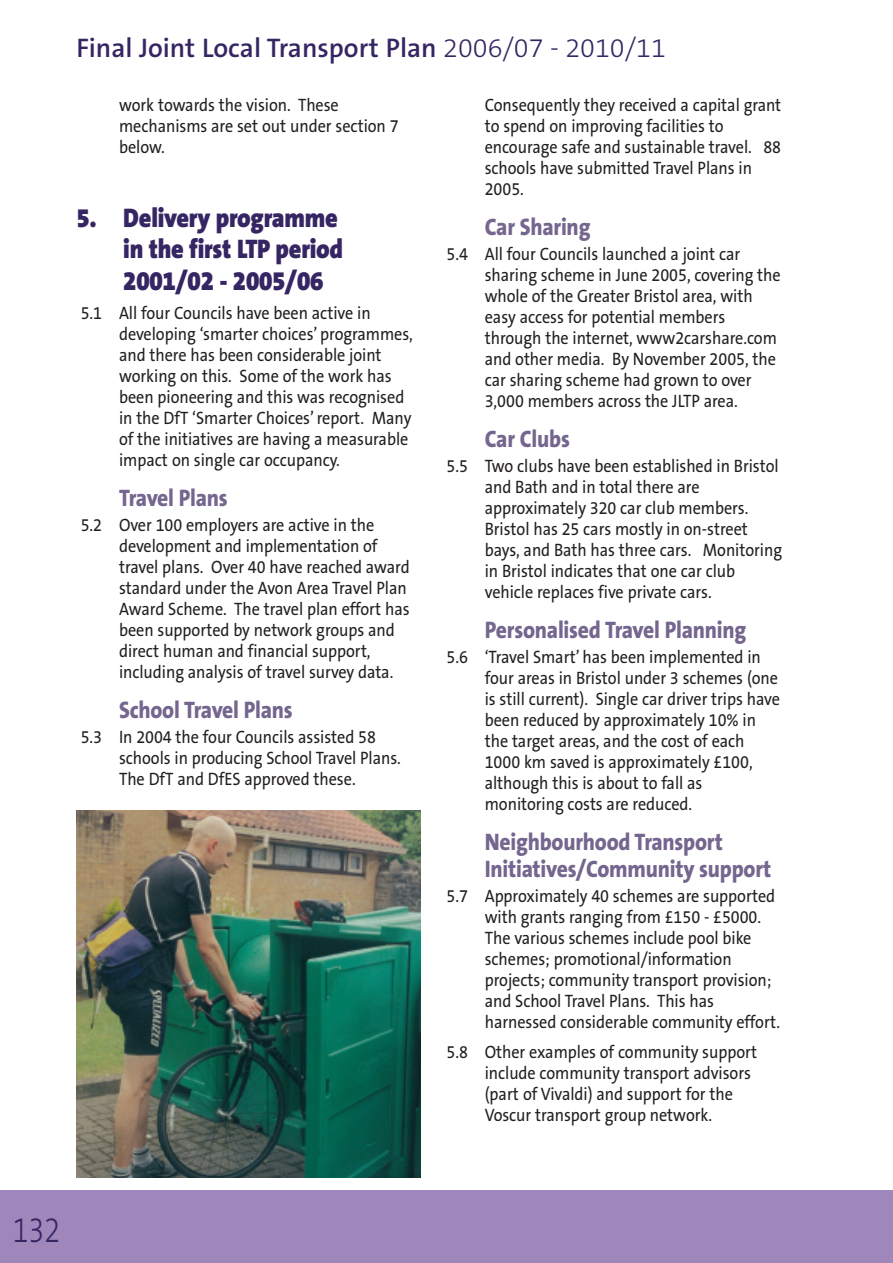
<style>
.page{position:relative;width:893px;height:1263px;background:#fff}
.page>*{position:absolute;margin:0;border:0;box-sizing:border-box;transform-origin:0 0}
.t1{font:300 36px "The Sans B3";color:#352663;scale:.8 1}
.t2{font:900 27px/31.5px "The Sans B9";letter-spacing:-.01em;color:#352663;scale:.9 1}
.t3{font:600 27px "The Sans B6";color:#352663}
.t4{font:800 24px/27px "The Sans B8";letter-spacing:-.01em;color:#74668e;scale:.9 1}
.t5{font:18px/21px "The Sans B5 Plain";letter-spacing:-.005em;color:#231f20;scale:.9 1}
.s1{font-family:"The Sans B3";font-weight:300}
</style>
<div class="page">
<div style="left:0;top:1191px;width:893px;height:72px;background:#9f87bc"></div>
<img style="left:77px;top:811px;width:344px;height:367px">
<h2 class="t3" style="left:77px;top:34px;width:591px">Final Joint Local Transport Plan <span class="s1">2006/07 - 2010/11</span></h2>
<p class="t5" style="left:119px;top:95px;width:312px">work towards the vision. These mechanisms are set out under section 7 below.</p>
<p class="t5" style="left:485px;top:95px;width:331px">Consequently they received a capital grant to spend on improving facilities to encourage safe and sustainable travel. 88 schools have submitted Travel Plans in 2005.</p>
<h3 class="t4" style="left:485px;top:214px;width:119px">Car Sharing</h3>
<p class="t5" style="left:485px;top:244px;width:330px;text-indent:-38px">5.4 All four Councils launched a joint car sharing scheme in June 2005, covering the whole of the Greater Bristol area, with easy access for potential members through the internet, www2carshare.com and other media. By November 2005, the car sharing scheme had grown to over 3,000 members across the JLTP area.</p>
<h3 class="t4" style="left:485px;top:426px;width:96px">Car Clubs</h3>
<p class="t5" style="left:485px;top:456px;width:332px;text-indent:-38px">5.5 Two clubs have been established in Bristol and Bath and in total there are approximately 320 car club members.<br>Bristol has 25 cars mostly in on-street bays, and Bath has three cars. Monitoring in Bristol indicates that one car club vehicle replaces five private cars.</p>
<h3 class="t4" style="left:485px;top:617px;width:292px">Personalised Travel Planning</h3>
<p class="t5" style="left:485px;top:647px;width:330px;text-indent:-38px">5.6 ‘Travel Smart’ has been implemented in four areas in Bristol under 3 schemes (one is still current). Single car driver trips have been reduced by approximately 10% in the target areas, and the cost of each 1000 km saved is approximately £100, although this is about to fall as monitoring costs are reduced.</p>
<h3 class="t4" style="left:485px;top:829px;width:320px">Neighbourhood Transport<br>Initiatives/Community support</h3>
<p class="t5" style="left:485px;top:886px;width:330px;text-indent:-38px">5.7 Approximately 40 schemes are supported with grants ranging from £150 - £5000.<br>The various schemes include pool bike schemes; promotional/information projects; community transport provision; and School Travel Plans. This has harnessed considerable community effort.</p>
<p class="t5" style="left:485px;top:1042px;width:304px;text-indent:-38px">5.8 Other examples of community support include community transport advisors (part of Vivaldi) and support for the Voscur transport group network.</p>
<h2 class="t2" style="left:123px;top:202px;width:246px;text-indent:-47px">5. Delivery programme in the first LTP period<br>2001/02 - 2005/06</h2>
<p class="t5" style="left:119px;top:303px;width:328px;text-indent:-38px">5.1 All four Councils have been active in developing ‘smarter choices’ programmes, and there has been considerable joint working on this. Some of the work has been pioneering and this was recognised in the DfT ‘Smarter Choices’ report. Many of the initiatives are having a measurable impact on single car occupancy.</p>
<h3 class="t4" style="left:119px;top:485px;width:122px">Travel Plans</h3>
<p class="t5" style="left:119px;top:515px;width:325px;text-indent:-38px">5.2 Over 100 employers are active in the development and implementation of travel plans. Over 40 have reached award standard under the Avon Area Travel Plan Award Scheme. The travel plan effort has been supported by network groups and direct human and financial support, including analysis of travel survey data.</p>
<h3 class="t4" style="left:119px;top:697px;width:195px">School Travel Plans</h3>
<p class="t5" style="left:119px;top:727px;width:315px;text-indent:-38px">5.3 In 2004 the four Councils assisted 58 schools in producing School Travel Plans.<br>The DfT and DfES approved these.</p>
<h1 class="t1" style="left:13px;top:1211px;width:61px">132</h1>
</div>
